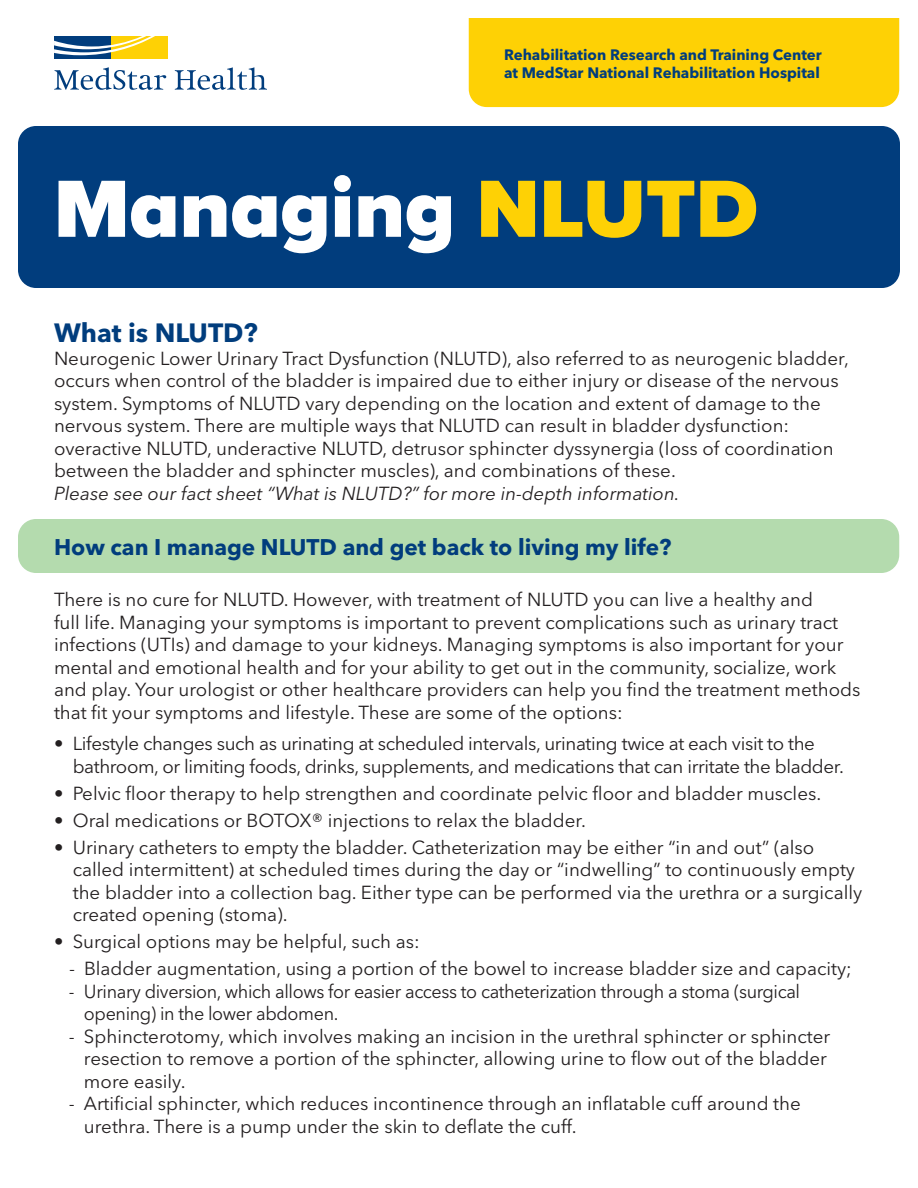
<style>
.page{position:relative;width:918px;height:1188px;background:#fff}
.page>*{position:absolute;margin:0;border:0;box-sizing:border-box;transform-origin:0 0}
.t1{font:900 84px "Proxima Nova A";color:#fff}
.t2{font:700 26.25px "Avenir Next LT Pro";color:#013d7d}
.t3{font:700 22.5px "Avenir Next LT Pro";color:#013d7d}
.t4{font:18.75px/22.5px "Avenir Next LT Pro";color:#231f20}
.t5{font:18.75px/22.5px "Avenir Next LT Pro";letter-spacing:-.02em;color:#231f20}
.t6{font:18.75px/22.5px "Avenir Next LT Pro";letter-spacing:-.02em;color:#231f20;scale:.96 1}
.t7{font:italic 18.75px "Avenir Next LT Pro";color:#231f20}
.t8{font:700 15px/18px "Avenir Next LT Pro";color:#013d7d}
.s1{color:#fed105}
</style>
<div class="page">
<div style="left:18px;top:126px;width:882px;height:162px;background:#013d7d;border-radius:18px"></div>
<div style="left:18px;top:519px;width:881px;height:54px;background:#b4dbae;border-radius:18px"></div>
<svg style="left:54px;top:67px;width:112px;height:23px"></svg>
<svg style="left:175px;top:67px;width:92px;height:23px"></svg>
<div style="left:53px;top:35px;width:116px;height:25px;background:#fed105"></div>
<div style="left:54px;top:36px;width:57px;height:23px;background:#013d7d"></div>
<svg style="left:54px;top:36px;width:101px;height:19px"></svg>
<div style="left:469px;top:18px;width:430px;height:89px;background:#fed105"></div>
<p class="t8" style="left:504px;top:45px;width:319px">Rehabilitation Research and Training Center at MedStar National Rehabilitation Hospital</p>
<h1 class="t1" style="left:54px;top:146px;width:705px">Managing <span class="s1">NLUTD</span></h1>
<h2 class="t2" style="left:54px;top:317px;width:205px">What is NLUTD?</h2>
<p class="t4" style="left:54px;top:347px;width:796px">Neurogenic Lower Urinary Tract Dysfunction (NLUTD), also referred to as neurogenic bladder, occurs when control of the bladder is impaired due to either injury or disease of the nervous system. Symptoms of NLUTD vary depending on the location and extent of damage to the nervous system. There are multiple ways that NLUTD can result in bladder dysfunction: overactive NLUTD, underactive NLUTD, detrusor sphincter dyssynergia (loss of coordination between the bladder and sphincter muscles), and combinations of these.</p>
<p class="t7" style="left:54px;top:482px;width:627px">Please see our fact sheet “What is NLUTD?” for more in-depth information.</p>
<p class="t3" style="left:54px;top:533px;width:619px">How can I manage NLUTD and get back to living my life?</p>
<p class="t4" style="left:54px;top:588px;width:808px">There is no cure for NLUTD. However, with treatment of NLUTD you can live a healthy and<br>full life. Managing your symptoms is important to prevent complications such as urinary tract infections (UTIs) and damage to your kidneys. Managing symptoms is also important for your mental and emotional health and for your ability to get out in the community, socialize, work and play. Your urologist or other healthcare providers can help you find the treatment methods that fit your symptoms and lifestyle. These are some of the options:</p>
<p class="t5" style="left:73px;top:732px;width:773px;text-indent:-19px">• Lifestyle changes such as urinating at scheduled intervals, urinating twice at each visit to the bathroom, or limiting foods, drinks, supplements, and medications that can irritate the bladder.</p>
<p class="t4" style="left:54px;top:782px;width:769px">• Pelvic floor therapy to help strengthen and coordinate pelvic floor and bladder muscles.</p>
<p class="t4" style="left:54px;top:809px;width:534px">• Oral medications or BOTOX® injections to relax the bladder.</p>
<p class="t4" style="left:73px;top:836px;width:791px;text-indent:-19px">• Urinary catheters to empty the bladder. Catheterization may be either “in and out” (also called intermittent) at scheduled times during the day or “indwelling” to continuously empty the bladder into a collection bag. Either type can be performed via the urethra or a surgically created opening (stoma).</p>
<p class="t4" style="left:54px;top:930px;width:367px">• Surgical options may be helpful, such as:</p>
<p class="t4" style="left:69px;top:957px;width:784px">- Bladder augmentation, using a portion of the bowel to increase bladder size and capacity;</p>
<p class="t6" style="left:84px;top:980px;width:748px;text-indent:-15px">- Urinary diversion, which allows for easier access to catheterization through a stoma (surgical opening) in the lower abdomen.</p>
<p class="t4" style="left:84px;top:1025px;width:748px;text-indent:-15px">- Sphincterotomy, which involves making an incision in the urethral sphincter or sphincter resection to remove a portion of the sphincter, allowing urine to flow out of the bladder more easily.</p>
<p class="t4" style="left:84px;top:1092px;width:718px;text-indent:-15px">- Artificial sphincter, which reduces incontinence through an inflatable cuff around the urethra. There is a pump under the skin to deflate the cuff.</p>
</div>
